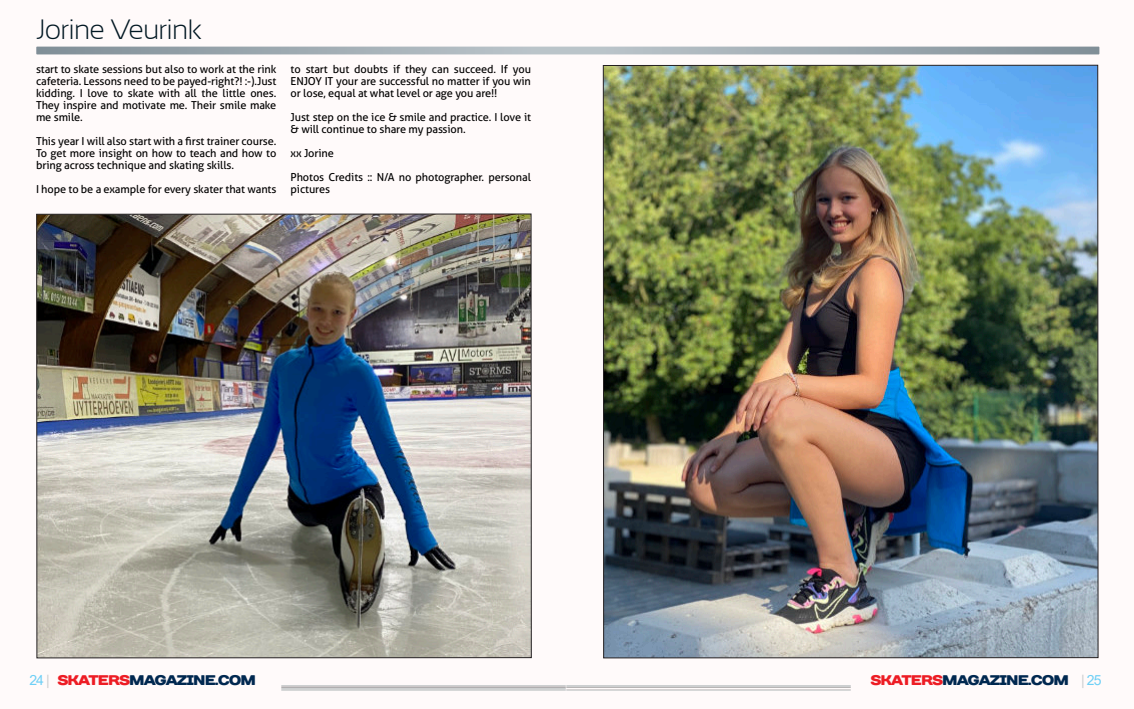
<style>
.page{position:relative;width:1134px;height:709px;background:#fff}
.page>*{position:absolute;margin:0;border:0;box-sizing:border-box;transform-origin:0 0}
.t1{font:300 28px "Sansation";letter-spacing:-.025em;color:#001722}
.t2{font:900 14px "Days Sans";letter-spacing:-.07em;color:#002850}
.t3{font:11px/12px "Aller";letter-spacing:-.01em;color:#000;text-align:justify}
.s1{font-family:"Arial";font-weight:400;color:#6dcff6}
.s2{font-family:"Arial";font-weight:400;color:#cdcfd0}
.s3{color:#ed1c24}
</style>
<div class="page">
<img style="left:282px;top:685px;width:569px;height:5px">
<svg style="left:36px;top:47px;width:1063px;height:7px;background:#9eaab1"></svg>
<img style="left:38px;top:215px;width:492px;height:441px">
<img style="left:602px;top:64px;width:497px;height:595px">
<h1 class="t1" style="left:37px;top:19px;width:166px">Jorine Veurink</h1>
<p class="t3" style="left:36px;top:65px;width:242px">start to skate sessions but also to work at the rink cafeteria. Lessons need to be payed-right?! :-).Just kidding. I love to skate with all the little ones.<br>They inspire and motivate me. Their smile make me smile.</p>
<p class="t3" style="left:36px;top:137px;width:242px">This year I will also start with a first trainer course.<br>To get more insight on how to teach and how to bring across technique and skating skills.</p>
<p class="t3" style="left:36px;top:185px;width:242px">I hope to be a example for every skater that wants</p>
<p class="t3" style="left:291px;top:65px;width:242px">to start but doubts if they can succeed. If you ENJOY IT your are successful no matter if you win or lose, equal at what level or age you are!!</p>
<p class="t3" style="left:291px;top:113px;width:242px">Just step on the ice &amp; smile and practice. I love it &amp; will continue to share my passion.</p>
<p class="t3" style="left:291px;top:143px;width:242px;line-height:24px">xx Jorine<br>Photos Credits :: N/A no photographer. personal</p>
<p class="t3" style="left:291px;top:185px;width:41px">pictures</p>
<p class="t2" style="left:30px;top:671px;width:228px"><span class="s1">24</span> <span class="s2">|</span> <span class="s3">SKATERS</span>MAGAZINE.COM</p>
<p class="t2" style="left:870px;top:672px;width:233px"><span class="s3">SKATERS</span>MAGAZINE.COM <span class="s2">|</span> <span class="s1">25</span></p>
</div>
